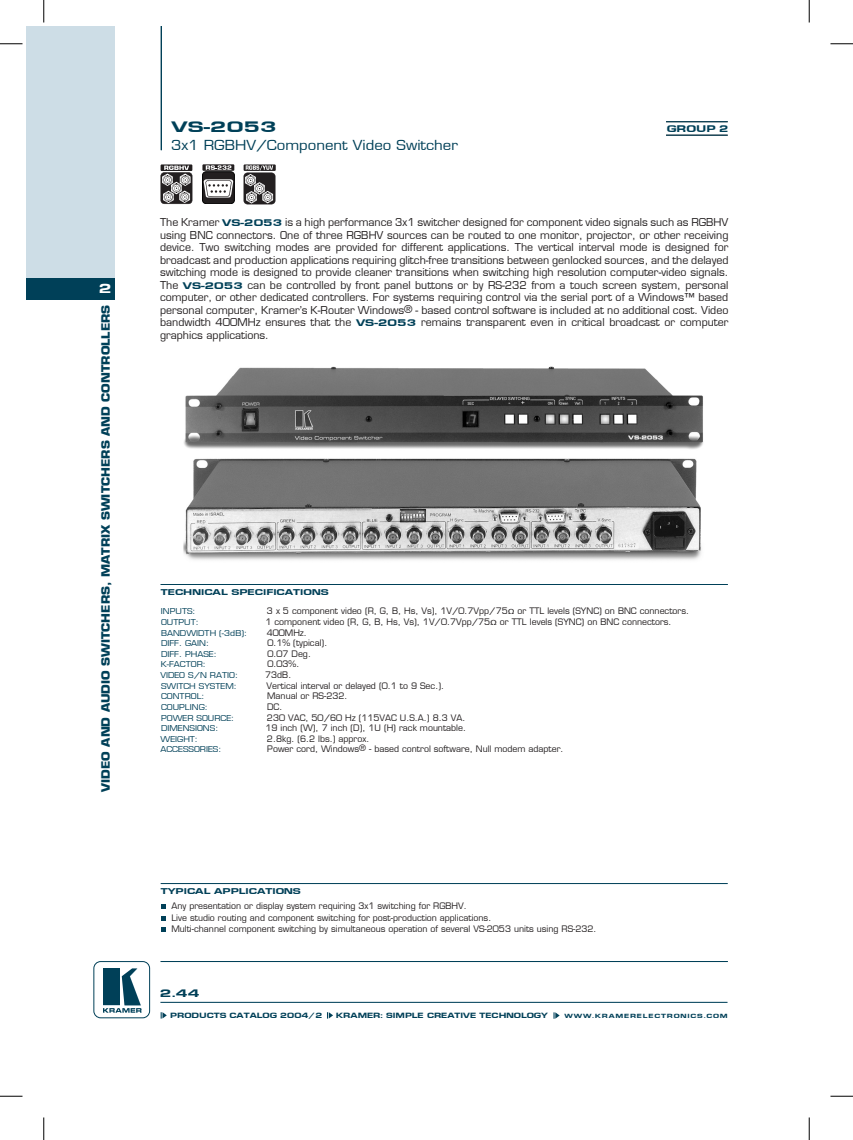
<style>
.page{position:relative;width:853px;height:1140px;background:#fff}
.page>*{position:absolute;margin:0;border:0;box-sizing:border-box;transform-origin:0 0}
.Products_name{font:800 15.75px "Eurose Wide";color:#004058;scale:1.11 1}
.t1{font:800 13.75px "Eurose Wide";color:#fff}
.Product_full_name{font:500 13.5px "Eurostile";color:#004058;scale:1.11 1}
.t2{font:900 11.25px "Eurostile";color:#004058;scale:1.11 1}
.t3{font:800 11.25px "Eurose Wide";color:#004058;scale:1.11 1}
.product_description{font:500 10.62px/12.5px "Eurostile";color:#231f20;text-align:justify}
.t4{font:800 10px "Eurose Wide";color:#004058}
.technical_specifications_colomn2{font:500 8.75px "Eurostile";color:#231f20}
.typical_application{font:500 8.75px "Eurostile";color:#231f20}
.t5{font:800 8.75px "Eurose Wide";color:#004058}
.technical_specifications_-_colomn_1{font:500 7.88px "Eurostile";color:#004058;scale:1.11 1}
.t6{font:800 7.88px "Eurose Wide";color:#004058;scale:.94 1}
.t7{font:800 6.25px "Eurose Wide";letter-spacing:.13em;color:#004058}
.s1{font-family:"Eurose Wide";font-weight:800;font-size:10px;color:#004058}
.s2{font-family:"Arial";font-weight:400;font-size:7px}
</style>
<div class="page">
<img style="left:183px;top:366px;width:520px;height:194px">
<hr style="left:161px;top:26px;width:1px;height:124px;background:#004058">
<hr style="left:161px;top:584px;width:567px;height:1px;background:#004058">
<hr style="left:161px;top:883px;width:567px;height:1px;background:#004058">
<div style="left:26px;top:26px;width:89px;height:273px;background:#cddde6"></div>
<hr style="left:161px;top:961px;width:567px;height:1px;background:#004058">
<svg style="left:93px;top:961px;width:58px;height:57px"></svg>
<div style="left:26px;top:278px;width:89px;height:21px;background:#004058"></div>
<hr style="left:666px;top:121px;width:62px;height:1px;background:#004058">
<hr style="left:666px;top:135px;width:62px;height:1px;background:#004058">
<hr style="left:160px;top:1002px;width:567px;height:1px;background:#004058">
<svg style="left:553px;top:1012px;width:7px;height:7px"></svg>
<svg style="left:161px;top:1012px;width:6px;height:6px"></svg>
<svg style="left:327px;top:1012px;width:6px;height:6px"></svg>
<svg style="left:161px;top:904px;width:5px;height:5px"></svg>
<svg style="left:161px;top:916px;width:5px;height:5px"></svg>
<svg style="left:161px;top:927px;width:5px;height:5px"></svg>
<svg style="left:202px;top:164px;width:32px;height:7px"></svg>
<svg style="left:206px;top:165px;width:25px;height:5px"></svg>
<div style="left:203px;top:172px;width:31px;height:32px;background:#231f20;border-radius:4px"></div>
<div style="left:202px;top:172px;width:33px;height:32px;border:1px solid #000;border-radius:4px"></div>
<svg style="left:203px;top:179px;width:30px;height:20px"></svg>
<svg style="left:161px;top:164px;width:31px;height:7px"></svg>
<svg style="left:161px;top:166px;width:31px;height:38px"></svg>
<svg style="left:244px;top:164px;width:32px;height:7px"></svg>
<svg style="left:244px;top:165px;width:31px;height:39px"></svg>
<svg style="left:44px;top:0;width:1px;height:22px"></svg>
<svg style="left:0;top:44px;width:22px;height:1px"></svg>
<svg style="left:809px;top:0;width:1px;height:22px"></svg>
<svg style="left:830px;top:44px;width:23px;height:1px"></svg>
<svg style="left:44px;top:1117px;width:1px;height:23px"></svg>
<svg style="left:0;top:1096px;width:22px;height:1px"></svg>
<svg style="left:809px;top:1117px;width:1px;height:23px"></svg>
<svg style="left:830px;top:1096px;width:23px;height:1px"></svg>
<p class="t1" style="left:99px;top:281px;width:15px">2</p>
<p class="t2" style="left:99px;top:792px;width:440px;rotate:-90deg">VIDEO AND AUDIO SWITCHERS, MATRIX SWITCHERS AND CONTROLLERS</p>
<p class="Products_name" style="left:172px;top:118px;width:96px">VS-2053</p>
<p class="Product_full_name" style="left:171px;top:137px;width:260px">3x1 RGBHV/Component Video Switcher</p>
<p class="t4" style="left:667px;top:123px;width:63px">GROUP 2</p>
<p class="product_description" style="left:160px;top:216px;width:570px">The Kramer <span class="s1">VS-2053</span> is a high performance 3x1 switcher designed for component video signals such as RGBHV using BNC connectors. One of three RGBHV sources can be routed to one monitor, projector, or other receiving device. Two switching modes are provided for different applications. The vertical interval mode is designed for broadcast and production applications requiring glitch-free transitions between genlocked sources, and the delayed switching mode is designed to provide cleaner transitions when switching high resolution computer-video signals.<br>The <span class="s1">VS-2053</span> can be controlled by front panel buttons or by RS-232 from a touch screen system, personal computer, or other dedicated controllers. For systems requiring control via the serial port of a Windows™ based personal computer, Kramer’s K-Router Windows® - based control software is included at no additional cost. Video bandwidth 400MHz ensures that the <span class="s1">VS-2053</span> remains transparent even in critical broadcast or computer graphics applications.</p>
<p class="t5" style="left:161px;top:588px;width:169px">TECHNICAL SPECIFICATIONS</p>
<p class="technical_specifications_-_colomn_1" style="left:161px;top:607px;width:33px">INPUTS:</p>
<p class="technical_specifications_colomn2" style="left:267px;top:606px;width:424px">3 x 5 component video (R, G, B, Hs, Vs), 1V/0.7Vpp/75<span class="s2">Ω</span> or TTL levels (SYNC) on BNC connectors.</p>
<p class="technical_specifications_-_colomn_1" style="left:161px;top:617px;width:35px">OUTPUT:</p>
<p class="technical_specifications_colomn2" style="left:265px;top:616px;width:408px">1 component video (R, G, B, Hs, Vs), 1V/0.7Vpp/75<span class="s2">Ω</span> or TTL levels (SYNC) on BNC connectors.</p>
<p class="technical_specifications_-_colomn_1" style="left:161px;top:628px;width:79px">BANDWIDTH (-3dB):</p>
<p class="technical_specifications_colomn2" style="left:267px;top:627px;width:42px">400MHz.</p>
<p class="technical_specifications_-_colomn_1" style="left:161px;top:638px;width:45px">DIFF. GAIN:</p>
<p class="technical_specifications_colomn2" style="left:267px;top:638px;width:61px">0.1% (typical).</p>
<p class="technical_specifications_-_colomn_1" style="left:161px;top:649px;width:52px">DIFF. PHASE:</p>
<p class="technical_specifications_colomn2" style="left:267px;top:648px;width:45px">0.07 Deg.</p>
<p class="technical_specifications_-_colomn_1" style="left:161px;top:660px;width:42px">K-FACTOR:</p>
<p class="technical_specifications_colomn2" style="left:267px;top:659px;width:33px">0.03%.</p>
<p class="technical_specifications_-_colomn_1" style="left:160px;top:670px;width:71px">VIDEO S/N RATIO:</p>
<p class="technical_specifications_colomn2" style="left:265px;top:670px;width:28px">73dB.</p>
<p class="technical_specifications_-_colomn_1" style="left:161px;top:681px;width:70px">SWITCH SYSTEM:</p>
<p class="technical_specifications_colomn2" style="left:266px;top:680px;width:179px">Vertical interval or delayed (0.1 to 9 Sec.).</p>
<p class="technical_specifications_-_colomn_1" style="left:161px;top:692px;width:41px">CONTROL:</p>
<p class="technical_specifications_colomn2" style="left:267px;top:691px;width:82px">Manual or RS-232.</p>
<p class="technical_specifications_-_colomn_1" style="left:161px;top:702px;width:44px">COUPLING:</p>
<p class="technical_specifications_colomn2" style="left:267px;top:701px;width:17px">DC.</p>
<p class="technical_specifications_-_colomn_1" style="left:161px;top:713px;width:67px">POWER SOURCE:</p>
<p class="technical_specifications_colomn2" style="left:267px;top:712px;width:200px">230 VAC, 50/60 Hz (115VAC U.S.A.) 8.3 VA.</p>
<p class="technical_specifications_-_colomn_1" style="left:161px;top:724px;width:53px">DIMENSIONS:</p>
<p class="technical_specifications_colomn2" style="left:265px;top:723px;width:202px">19 inch (W), 7 inch (D), 1U (H) rack mountable.</p>
<p class="technical_specifications_-_colomn_1" style="left:161px;top:734px;width:35px">WEIGHT:</p>
<p class="technical_specifications_colomn2" style="left:267px;top:733px;width:104px">2.8kg. (6.2 lbs.) approx.</p>
<p class="technical_specifications_-_colomn_1" style="left:160px;top:745px;width:56px">ACCESSORIES:</p>
<p class="technical_specifications_colomn2" style="left:267px;top:744px;width:298px">Power cord, Windows® - based control software, Null modem adapter.</p>
<p class="t5" style="left:161px;top:886px;width:142px">TYPICAL APPLICATIONS</p>
<p class="typical_application" style="left:171px;top:901px;width:297px">Any presentation or display system requiring 3x1 switching for RGBHV.</p>
<p class="typical_application" style="left:171px;top:912px;width:321px">Live studio routing and component switching for post-production applications.</p>
<p class="typical_application" style="left:171px;top:923px;width:427px">Multi-channel component switching by simultaneous operation of several VS-2053 units using RS-232.</p>
<p class="t3" style="left:160px;top:987px;width:37px">2.44</p>
<p class="t6" style="left:170px;top:1011px;width:164px">PRODUCTS CATALOG 2004/2</p>
<p class="t6" style="left:336px;top:1011px;width:227px">KRAMER: SIMPLE CREATIVE TECHNOLOGY</p>
<p class="t7" style="left:564px;top:1012px;width:165px">WWW.KRAMERELECTRONICS.COM</p>
</div>
